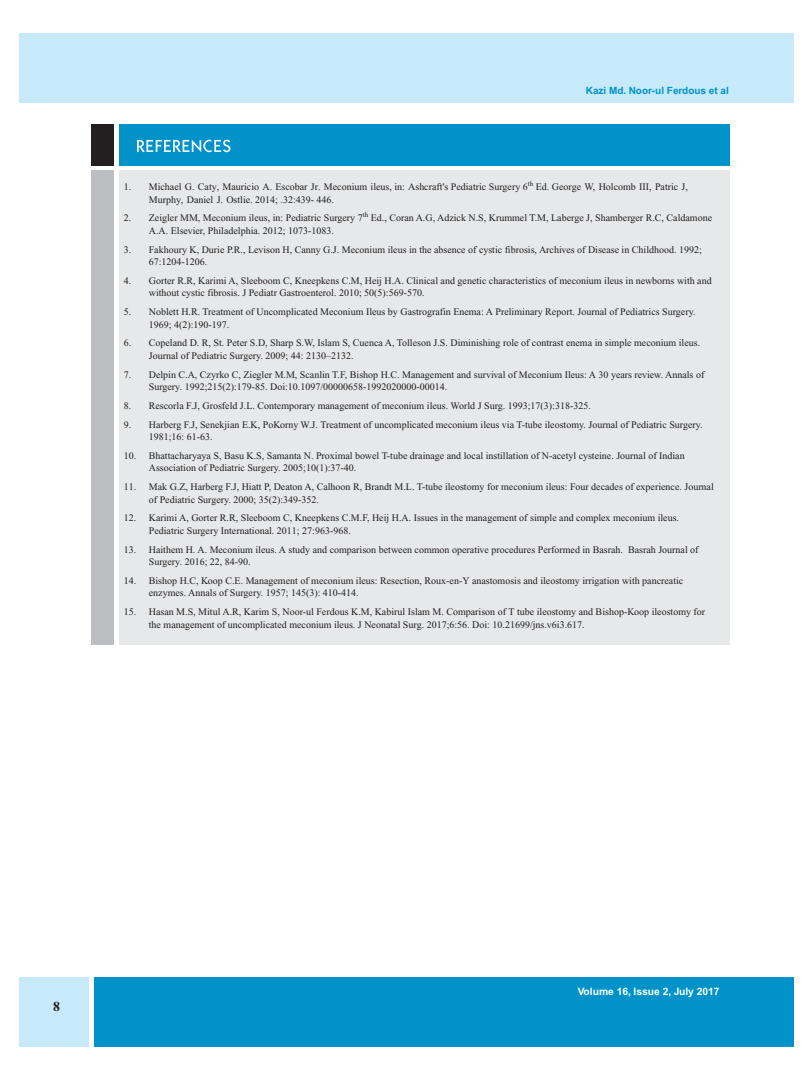
<style>
.page{position:relative;width:810px;height:1080px;background:#fff}
.page>*{position:absolute;margin:0;border:0;box-sizing:border-box;transform-origin:0 0}
.t1{font:700 13.75px "Times New Roman";color:#231f20}
.t2{font:700 10.25px "Helvetica";color:#fff}
.t3{font:10px/12.5px "Times New Roman";color:#231f20}
.t4{font:700 10px "Helvetica";color:#0092c8}
.t5{font:7px "Times New Roman";color:#231f20}
</style>
<div class="page">
<div style="left:19px;top:34px;width:774px;height:69px;background:#c6eafa"></div>
<div style="left:94px;top:977px;width:699px;height:70px;background:#0092c8"></div>
<div style="left:19px;top:977px;width:69px;height:70px;background:#c6eafa"></div>
<div style="left:92px;top:124px;width:22px;height:42px;background:#231f20"></div>
<div style="left:119px;top:171px;width:611px;height:474px;background:#e7e8e9"></div>
<div style="left:92px;top:171px;width:22px;height:474px;background:#bdbec1"></div>
<div style="left:119px;top:124px;width:611px;height:42px;background:#0092c8"></div>
<svg style="left:137px;top:140px;width:93px;height:12px"></svg>
<p class="t4" style="left:586px;top:84px;width:145px">Kazi Md. Noor-ul Ferdous et al</p>
<p class="t3" style="left:124px;top:181px;width:406px">1. Michael G. Caty, Mauricio A. Escobar Jr. Meconium ileus, in: Ashcraft's Pediatric Surgery 6</p>
<p class="t5" style="left:528px;top:179px;width:7px">th</p>
<p class="t3" style="left:536px;top:181px;width:154px">Ed. George W, Holcomb III, Patric J,</p>
<p class="t3" style="left:149px;top:193px;width:187px">Murphy, Daniel J. Ostlie. 2014; .32:439- 446.</p>
<p class="t3" style="left:149px;top:212px;width:565px;text-indent:-25px">2. Zeigler MM, Meconium ileus, in: Pediatric Surgery 7<sup>th</sup> Ed., Coran A.G, Adzick N.S, Krummel T.M, Laberge J, Shamberger R.C, Caldamone<br>A.A. Elsevier, Philadelphia. 2012; 1073-1083.</p>
<p class="t3" style="left:149px;top:243px;width:555px;text-indent:-25px">3. Fakhoury K, Durie P.R., Levison H, Canny G.J. Meconium ileus in the absence of cystic fibrosis, Archives of Disease in Childhood. 1992;<br>67:1204-1206.</p>
<p class="t3" style="left:149px;top:274px;width:564px;text-indent:-25px">4. Gorter R.R, Karimi A, Sleeboom C, Kneepkens C.M, Heij H.A. Clinical and genetic characteristics of meconium ileus in newborns with and without cystic fibrosis. J Pediatr Gastroenterol. 2010; 50(5):569-570.</p>
<p class="t3" style="left:149px;top:306px;width:548px;text-indent:-25px">5. Noblett H.R. Treatment of Uncomplicated Meconium Ileus by Gastrografin Enema: A Preliminary Report. Journal of Pediatrics Surgery.<br>1969; 4(2):190-197.</p>
<p class="t3" style="left:149px;top:337px;width:553px;text-indent:-25px">6. Copeland D. R, St. Peter S.D, Sharp S.W, Islam S, Cuenca A, Tolleson J.S. Diminishing role of contrast enema in simple meconium ileus.<br>Journal of Pediatric Surgery. 2009; 44: 2130–2132.</p>
<p class="t3" style="left:149px;top:368px;width:557px;text-indent:-25px">7. Delpin C.A, Czyrko C, Ziegler M.M, Scanlin T.F, Bishop H.C. Management and survival of Meconium Ileus: A 30 years review. Annals of<br>Surgery. 1992;215(2):179-85. Doi:10.1097/00000658-1992020000-00014.</p>
<p class="t3" style="left:124px;top:399px;width:469px">8. Rescorla F.J, Grosfeld J.L. Contemporary management of meconium ileus. World J Surg. 1993;17(3):318-325.</p>
<p class="t3" style="left:149px;top:418px;width:555px;text-indent:-25px">9. Harberg F.J, Senekjian E.K, PoKorny W.J. Treatment of uncomplicated meconium ileus via T-tube ileostomy. Journal of Pediatric Surgery.<br>1981;16: 61-63.</p>
<p class="t3" style="left:149px;top:449px;width:537px;text-indent:-25px">10. Bhattacharyaya S, Basu K.S, Samanta N. Proximal bowel T-tube drainage and local instillation of N-acetyl cysteine. Journal of Indian<br>Association of Pediatric Surgery. 2005;10(1):37-40.</p>
<p class="t3" style="left:149px;top:481px;width:567px;text-indent:-25px">11. Mak G.Z, Harberg F.J, Hiatt P, Deaton A, Calhoon R, Brandt M.L. T-tube ileostomy for meconium ileus: Four decades of experience. Journal of Pediatric Surgery. 2000; 35(2):349-352.</p>
<p class="t3" style="left:149px;top:512px;width:532px;text-indent:-25px">12. Karimi A, Gorter R.R, Sleeboom C, Kneepkens C.M.F, Heij H.A. Issues in the management of simple and complex meconium ileus.<br>Pediatric Surgery International. 2011; 27:963-968.</p>
<p class="t3" style="left:149px;top:543px;width:551px;text-indent:-25px">13. Haithem H. A. Meconium ileus. A study and comparison between common operative procedures Performed in Basrah. Basrah Journal of<br>Surgery. 2016; 22, 84-90.</p>
<p class="t3" style="left:149px;top:574px;width:536px;text-indent:-25px">14. Bishop H.C, Koop C.E. Management of meconium ileus: Resection, Roux-en-Y anastomosis and ileostomy irrigation with pancreatic enzymes. Annals of Surgery. 1957; 145(3): 410-414.</p>
<p class="t3" style="left:149px;top:606px;width:558px;text-indent:-25px">15. Hasan M.S, Mitul A.R, Karim S, Noor-ul Ferdous K.M, Kabirul Islam M. Comparison of T tube ileostomy and Bishop-Koop ileostomy for the management of uncomplicated meconium ileus. J Neonatal Surg. 2017;6:56. Doi: 10.21699/jns.v6i3.617.</p>
<h1 class="t1" style="left:53px;top:999px;width:8px">8</h1>
<p class="t2" style="left:578px;top:985px;width:143px">Volume 16, Issue 2, July 2017</p>
</div>
